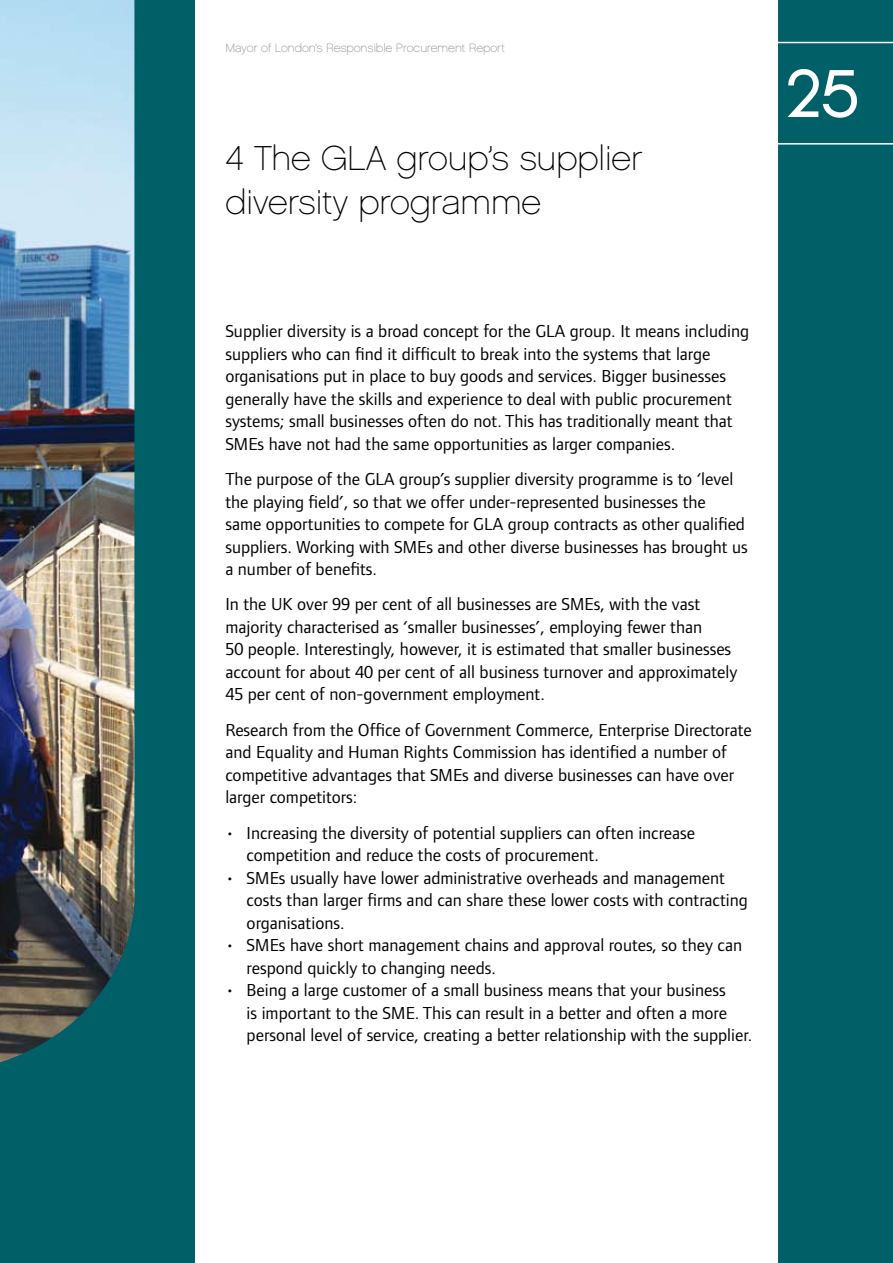
<style>
.page{position:relative;width:893px;height:1263px;background:#fff}
.page>*{position:absolute;margin:0;border:0;box-sizing:border-box;transform-origin:0 0}
.t1{font:67.5px "Chalet London Nineteen Seventy";color:#fff}
.t2{font:34.5px/43.5px "Chalet Paris Nineteen Sixty";color:#000}
.t3{font:18px/22.5px "Foundry Form Sans";color:#000}
.t4{font:12px "Chalet Paris Nineteen Sixty";color:#87888a}
</style>
<div class="page">
<div style="left:778px;top:0;width:115px;height:1263px;background:#005f67"></div>
<svg style="left:778px;top:42px;width:115px;height:103px"></svg>
<div style="left:0;top:0;width:194px;height:1263px;background:#005f67"></div>
<img style="left:0;top:0;width:135px;height:1062px">
<p class="t4" style="left:225px;top:40px;width:281px">Mayor of London’s Responsible Procurement Report</p>
<h2 class="t2" style="left:225px;top:137px;width:419px">4 The GLA group’s supplier diversity programme</h2>
<h1 class="t1" style="left:787px;top:52px;width:74px">25</h1>
<p class="t3" style="left:225px;top:320px;width:525px">Supplier diversity is a broad concept for the GLA group. It means including suppliers who can find it difficult to break into the systems that large organisations put in place to buy goods and services. Bigger businesses generally have the skills and experience to deal with public procurement systems; small businesses often do not. This has traditionally meant that SMEs have not had the same opportunities as larger companies.</p>
<p class="t3" style="left:225px;top:468px;width:524px">The purpose of the GLA group’s supplier diversity programme is to ‘level the playing field’, so that we offer under-represented businesses the<br>same opportunities to compete for GLA group contracts as other qualified suppliers. Working with SMEs and other diverse businesses has brought us a number of benefits.</p>
<p class="t3" style="left:225px;top:593px;width:513px">In the UK over 99 per cent of all businesses are SMEs, with the vast majority characterised as ‘smaller businesses’, employing fewer than<br>50 people. Interestingly, however, it is estimated that smaller businesses account for about 40 per cent of all business turnover and approximately 45 per cent of non-government employment.</p>
<p class="t3" style="left:225px;top:718px;width:528px">Research from the Office of Government Commerce, Enterprise Directorate and Equality and Human Rights Commission has identified a number of competitive advantages that SMEs and diverse businesses can have over larger competitors:</p>
<p class="t3" style="left:247px;top:821px;width:450px;text-indent:-21px">• Increasing the diversity of potential suppliers can often increase competition and reduce the costs of procurement.</p>
<p class="t3" style="left:247px;top:866px;width:503px;text-indent:-21px">• SMEs usually have lower administrative overheads and management costs than larger firms and can share these lower costs with contracting organisations.</p>
<p class="t3" style="left:247px;top:933px;width:497px;text-indent:-21px">• SMEs have short management chains and approval routes, so they can respond quickly to changing needs.</p>
<p class="t3" style="left:247px;top:978px;width:507px;text-indent:-21px">• Being a large customer of a small business means that your business<br>is important to the SME. This can result in a better and often a more personal level of service, creating a better relationship with the supplier.</p>
</div>
